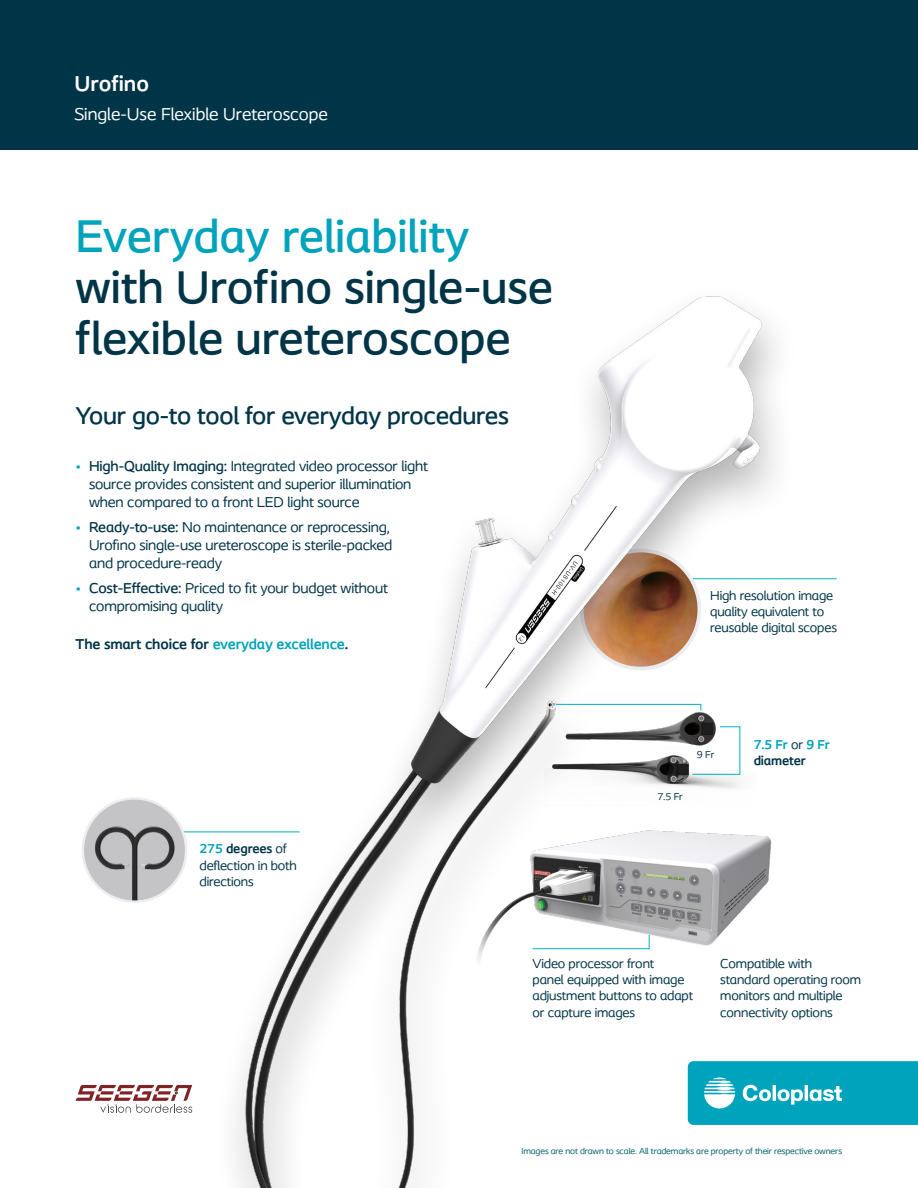
<style>
.page{position:relative;width:918px;height:1188px;background:#fff}
.page>*{position:absolute;margin:0;border:0;box-sizing:border-box;transform-origin:0 0}
.t1{font:500 48px/51px "Coloplast";color:#003547}
.t2{font:500 48px "Coloplast";color:#00a3bc}
.t3{font:500 25.5px "Coloplast";letter-spacing:-.01em;color:#003547}
.t4{font:700 22.5px "Coloplast";color:#fff}
.t5{font:18px "Coloplast";color:#fff}
.t6{font:15px/18px "Coloplast";letter-spacing:-.01em;color:#003547}
.t7{font:700 15px "Coloplast";letter-spacing:-.01em;color:#003547}
.t8{font:13.5px/16.2px "Coloplast";letter-spacing:-.01em;color:#003547}
.t9{font:700 13.5px/16.2px "Coloplast";letter-spacing:-.01em;color:#00a3bc}
.t10{font:10.5px "Coloplast";color:#003547}
.t11{font:9px "Coloplast";letter-spacing:-.01em;color:#006170}
.s1{color:#00a3bc}
.s2{font-weight:500}
.s3{font-weight:700;color:#00a3bc}
.s4{font-weight:700}
.s5{font-weight:400;color:#003547}
.s6{color:#003547}
</style>
<div class="page">
<img style="left:188px;top:296px;width:649px;height:892px">
<div style="left:0;top:0;width:918px;height:149px;background:#003547"></div>
<svg style="left:688px;top:1061px;width:230px;height:64px;background:#18abc2"></svg>
<svg style="left:76px;top:1085px;width:117px;height:29px"></svg>
<div style="left:351px;top:688px;width:246px;height:500px;background:#000;opacity:.3"></div>
<img style="left:374px;top:693px;width:196px;height:495px">
<hr style="left:160px;top:832px;width:140px;height:1px;background:#00b1c5">
<svg style="left:532px;top:934px;width:118px;height:15px"></svg>
<img style="left:83px;top:798px;width:103px;height:104px;border-radius:52px">
<div style="left:82px;top:797px;width:105px;height:106px;border:2px solid #ecedf1;border-radius:50%"></div>
<img style="left:544px;top:711px;width:212px;height:96px">
<svg style="left:692px;top:726px;width:49px;height:49px"></svg>
<svg style="left:555px;top:704px;width:147px;height:7px"></svg>
<h3 class="t4" style="left:74px;top:70px;width:76px">Urofino</h3>
<p class="t5" style="left:74px;top:104px;width:255px">Single-Use Flexible Ureteroscope</p>
<h1 class="t2" style="left:76px;top:207px;width:395px">Everyday reliability</h1>
<h1 class="t1" style="left:76px;top:261px;width:479px">with Urofino single-use flexible ureteroscope</h1>
<h2 class="t3" style="left:76px;top:401px;width:435px">Your go-to tool for everyday procedures</h2>
<p class="t6" style="left:89px;top:457px;width:340px;text-indent:-13px"><span class="s1">•</span> <span class="s2">High-Quality Imaging:</span> Integrated video processor light source provides consistent and superior illumination when compared to a front LED light source</p>
<p class="t6" style="left:89px;top:518px;width:305px;text-indent:-14px"><span class="s1">•</span> <span class="s2">Ready-to-use:</span> No maintenance or reprocessing,<br>Urofino single-use ureteroscope is sterile-packed and procedure-ready</p>
<p class="t6" style="left:89px;top:578px;width:300px;text-indent:-14px"><span class="s1">•</span> <span class="s2">Cost-Effective:</span> Priced to fit your budget without compromising quality</p>
<p class="t7" style="left:76px;top:635px;width:274px">The smart choice for <span class="s1">everyday excellence</span>.</p>
<p class="t8" style="left:200px;top:841px;width:99px"><span class="s3">275</span> <span class="s4">degrees</span> of deflection in both directions</p>
<p class="t8" style="left:710px;top:587px;width:128px">High resolution image quality equivalent to reusable digital scopes</p>
<p class="t10" style="left:657px;top:790px;width:27px">7.5 Fr</p>
<p class="t10" style="left:697px;top:748px;width:19px">9 Fr</p>
<p class="t9" style="left:754px;top:736px;width:78px">7.5 Fr <span class="s5">or</span> 9 Fr <span class="s6">diameter</span></p>
<p class="t8" style="left:533px;top:955px;width:162px">Video processor front<br>panel equipped with image adjustment buttons to adapt or capture images</p>
<p class="t8" style="left:720px;top:955px;width:143px">Compatible with standard operating room monitors and multiple connectivity options</p>
<p class="t11" style="left:522px;top:1146px;width:322px">Images are not drawn to scale. All trademarks are property of their respective owners</p>
</div>
